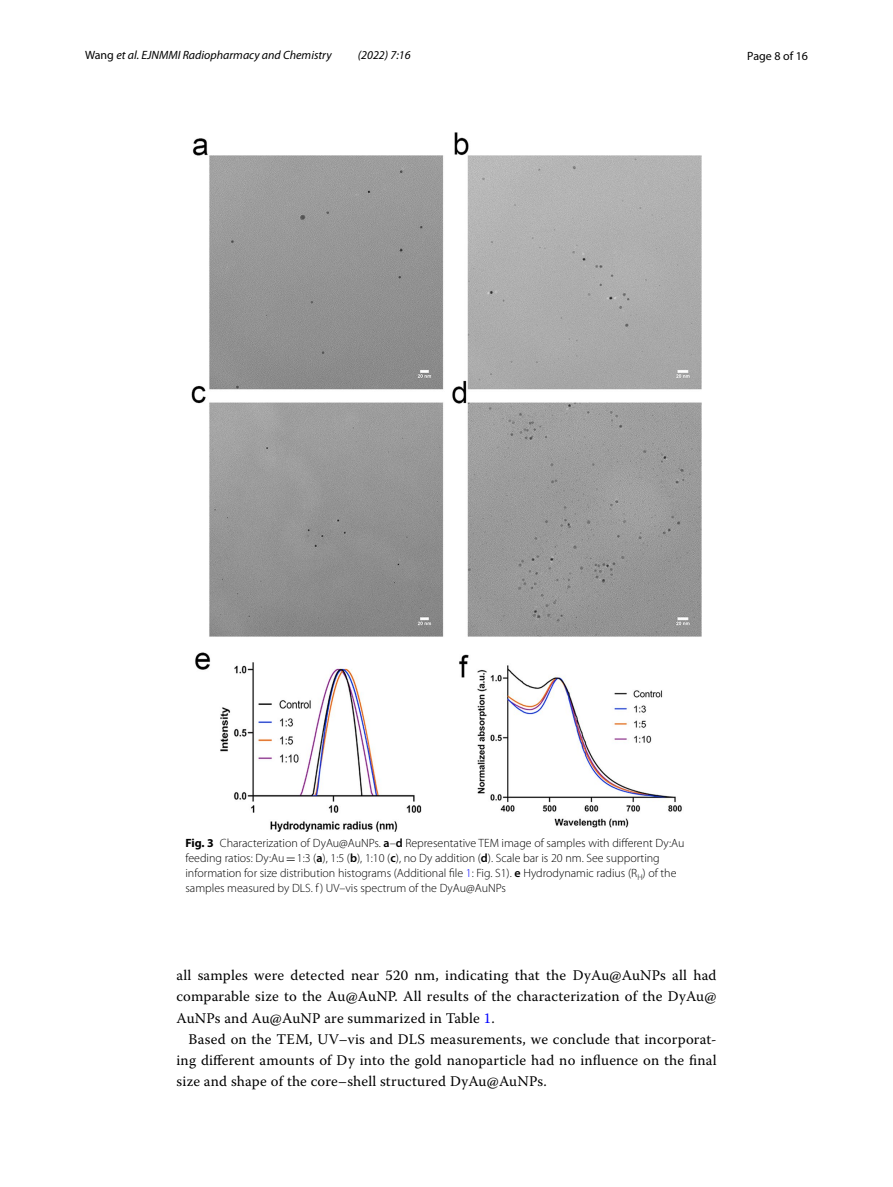
<style>
.page{position:relative;width:893px;height:1187px;background:#fff}
.page>*{position:absolute;margin:0;border:0;box-sizing:border-box;transform-origin:0 0}
.t1{font:14.7px/21.3px "Warnock Pro";letter-spacing:.015em;color:#000;text-align:justify}
.t2{font:300 12px/15px "Myriad Pro";color:#000}
.t3{font:italic 12px "Myriad Pro";color:#000}
.t4{font:12px "Myriad Pro";color:#000}
.s1{font-style:normal}
.s2{font-weight:700}
.s3{font-weight:600}
.s4{font-family:"MTSY";font-weight:400}
.s5{color:#00f}
</style>
<div class="page">
<img style="left:191px;top:133px;width:511px;height:698px">
<p class="t3" style="left:85px;top:48px;width:248px"><span class="s1">Wang</span> et al. EJNMMI Radiopharmacy and Chemistry</p>
<p class="t3" style="left:358px;top:48px;width:54px">(2022) 7:16</p>
<p class="t4" style="left:747px;top:48px;width:62px">Page 8 of 16</p>
<p class="t2" style="left:185px;top:835px;width:501px"><span class="s2">Fig. 3</span> Characterization of DyAu@AuNPs. <span class="s3">a</span>–<span class="s3">d</span> Representative TEM image of samples with different Dy:Au feeding ratios: Dy:Au<span class="s4">=</span>1:3 (<span class="s3">a</span>), 1:5 (<span class="s3">b</span>), 1:10 (<span class="s3">c</span>), no Dy addition (<span class="s3">d</span>). Scale bar is 20 nm. See supporting information for size distribution histograms (Additional file <span class="s5">1</span>: Fig. S1). <span class="s3">e</span> Hydrodynamic radius (R<sub>H</sub>) of the samples measured by DLS. f ) UV–vis spectrum of the DyAu@AuNPs</p>
<p class="t1" style="left:176px;top:964px;width:542px">all samples were detected near 520 nm, indicating that the DyAu@AuNPs all had comparable size to the Au@AuNP. All results of the characterization of the DyAu@ AuNPs and Au@AuNP are summarized in Table <span class="s5">1</span>.</p>
<p class="t1" style="left:176px;top:1028px;width:542px;text-indent:12px">Based on the TEM, UV–vis and DLS measurements, we conclude that incorporat&shy;ing different amounts of Dy into the gold nanoparticle had no influence on the final size and shape of the core–shell structured DyAu@AuNPs.</p>
</div>
